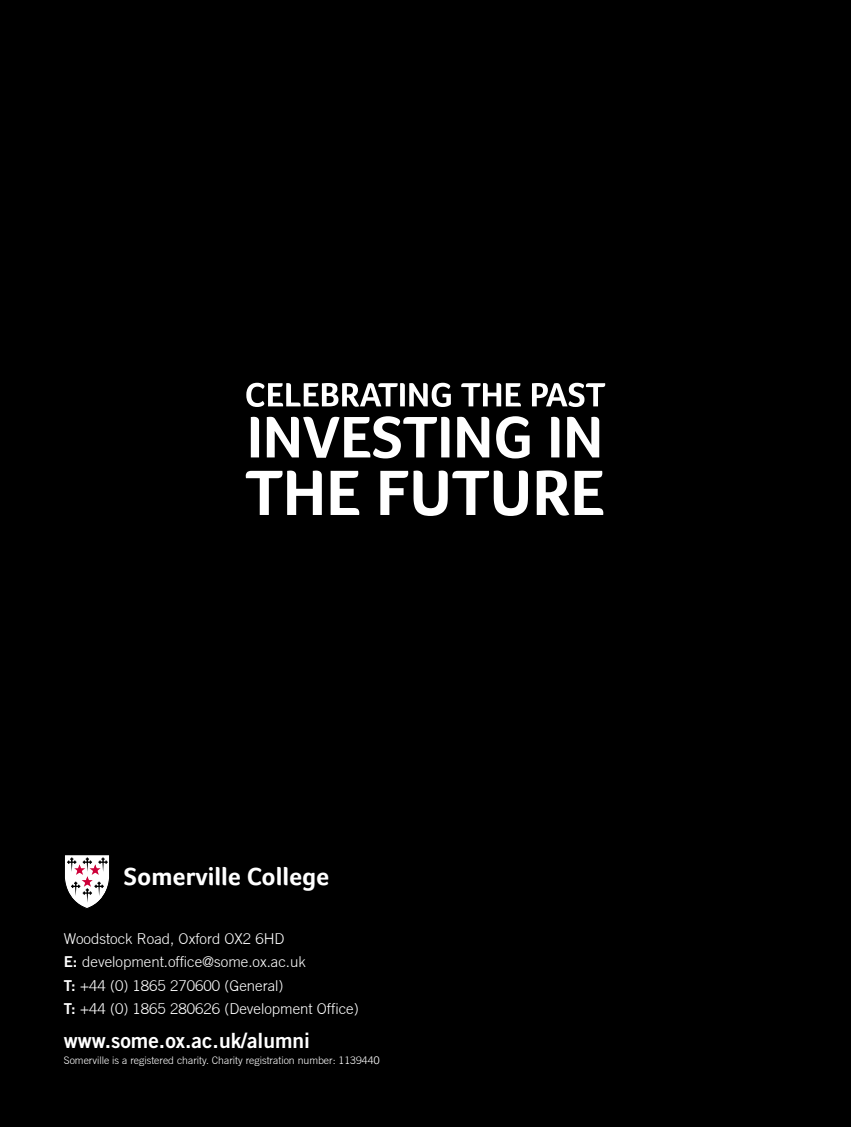
<style>
.page{position:relative;width:851px;height:1127px;background:#fff}
.page>*{position:absolute;margin:0;border:0;box-sizing:border-box;transform-origin:0 0}
.t1{font:700 25.5px "Foco";color:#fff}
.t2{font:21px "Trade Gothic LT Std Bd 2";color:#fff}
.t3{font:300 15px/23.1px "Trade Gothic";color:#fff}
.t4{font:300 10.5px "Trade Gothic";color:#fff}
.s1{font-family:"Trade Gothic LT Std Bd 2";font-weight:400}
.s2{font-family:"Trade Gothic LT";font-weight:400}
</style>
<div class="page">
<div style="left:0;top:0;width:850px;height:1127px;background:#000"></div>
<svg style="left:64px;top:855px;width:46px;height:54px"></svg>
<svg style="left:246px;top:470px;width:357px;height:46px"></svg>
<svg style="left:251px;top:416px;width:348px;height:42px"></svg>
<svg style="left:246px;top:383px;width:359px;height:24px"></svg>
<h1 class="t1" style="left:124px;top:862px;width:207px">Somerville College</h1>
<p class="t3" style="left:64px;top:927px;width:296px">Woodstock Road, Oxford OX2 6HD<br><span class="s1">E:</span> development.office@some.ox.ac.uk<br><span class="s1">T:</span> +44 (0) 1865 270600 (General)<br><span class="s1">T:</span> +44 (0) 1865 280626 (Development Office)</p>
<h2 class="t2" style="left:64px;top:1027px;width:248px">www.some.ox.ac.uk/alumni</h2>
<p class="t4" style="left:64px;top:1054px;width:317px">Somerville is a registered charity. Charity registration number: 113944<span class="s2">0</span></p>
</div>
